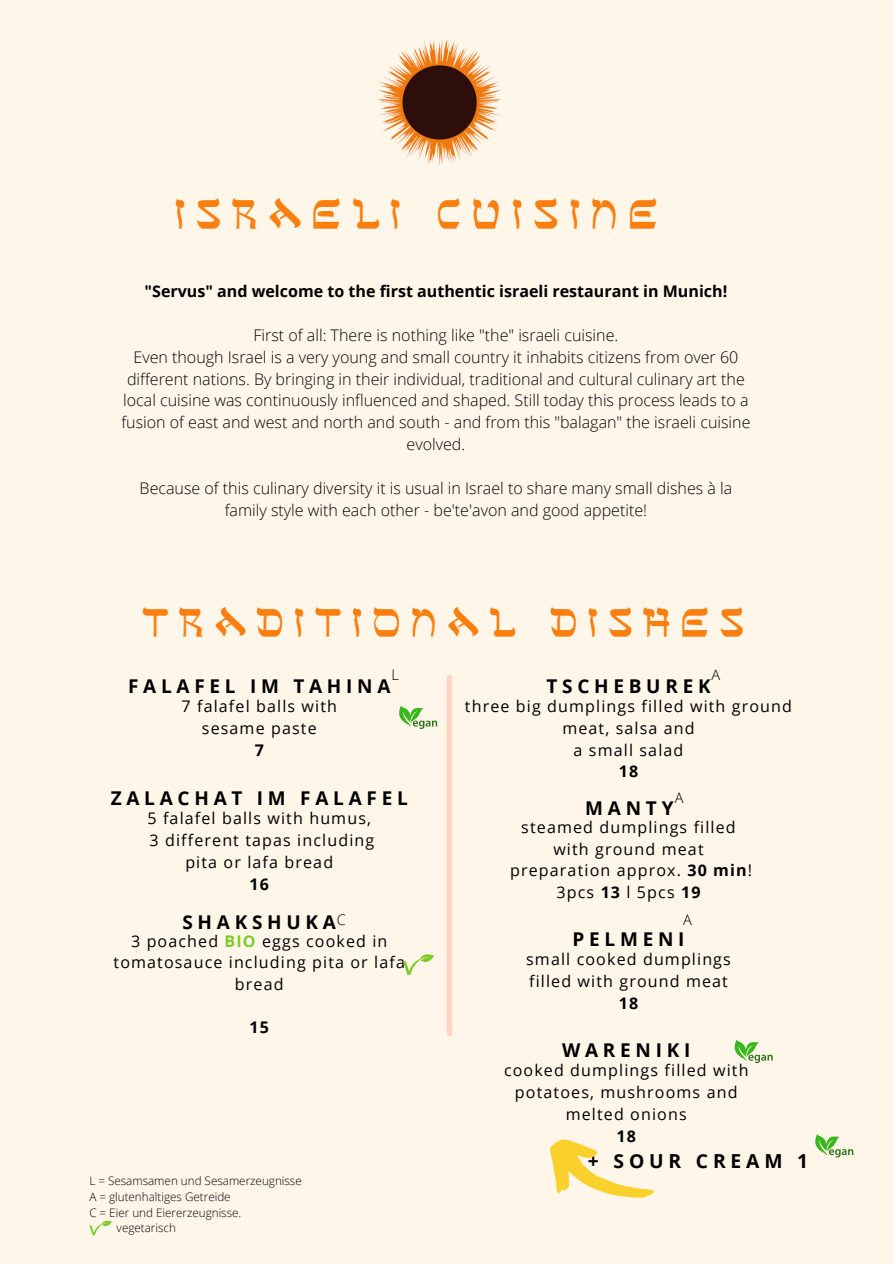
<style>
.page{position:relative;width:893px;height:1264px;background:#fff}
.page>*{position:absolute;margin:0;border:0;box-sizing:border-box;transform-origin:0 0}
.t1{font:43.35px "Sefer AH";letter-spacing:.25em;color:#fa7f0e}
.t2{font:42px "Sefer AH";letter-spacing:.25em;color:#fa7f0e}
.t3{font:700 19.2px "Open Sans";letter-spacing:.25em;color:#000}
.t4{font:700 18.9px "Open Sans";letter-spacing:.25em;color:#000}
.t5{font:300 16.05px/21.9px "Open Sans";color:#000;text-align:center}
.t6{font:16.05px/21.9px "Open Sans";letter-spacing:.07em;color:#000;text-align:center}
.t7{font:700 16.05px "Open Sans";color:#000}
.t8{font:300 14.55px "Open Sans";color:#000}
.t9{font:300 11.7px "Open Sans";color:#000}
.s1{font-weight:700}
.s2{font-weight:700;color:#7ecb29}
</style>
<div class="page">
<div style="left:0;top:0;width:892px;height:1263px;background:#fff6ea"></div>
<img style="left:377px;top:39px;width:125px;height:126px">
<div style="left:446px;top:677px;width:6px;height:356px;background:#fed5c0"></div>
<svg style="left:89px;top:1220px;width:23px;height:15px"></svg>
<svg style="left:399px;top:705px;width:38px;height:24px"></svg>
<svg style="left:403px;top:954px;width:31px;height:20px"></svg>
<svg style="left:734px;top:1039px;width:38px;height:24px"></svg>
<svg style="left:815px;top:1134px;width:38px;height:23px"></svg>
<svg style="left:550px;top:1139px;width:104px;height:59px"></svg>
<p class="t1" style="left:174px;top:188px;width:485px">ISRAELI CUISINE</p>
<p class="t7" style="left:145px;top:280px;width:584px">"Servus" and welcome to the first authentic israeli restaurant in Munich!</p>
<p class="t5" style="left:121px;top:323px;width:630px">First of all: There is nothing like "the" israeli cuisine.<br>Even though Israel is a very young and small country it inhabits citizens from over 60 different nations. By bringing in their individual, traditional and cultural culinary art the local cuisine was continuously influenced and shaped. Still today this process leads to a fusion of east and west and north and south - and from this "balagan" the israeli cuisine evolved.</p>
<p class="t5" style="left:140px;top:477px;width:594px">Because of this culinary diversity it is usual in Israel to share many small dishes à la family style with each other - be'te'avon and good appetite!</p>
<h3 class="t2" style="left:142px;top:597px;width:603px">TRADITIONAL DISHES</h3>
<h2 class="t8" style="left:391px;top:665px;width:9px">L</h2>
<h1 class="t4" style="left:128px;top:672px;width:264px">FALAFEL IM TAHINA</h1>
<h3 class="t6" style="left:181px;top:694px;width:157px">7 falafel balls with sesame paste<br><span class="s1">7</span></h3>
<p class="t4" style="left:111px;top:784px;width:298px">ZALACHAT IM FALAFEL</p>
<p class="t6" style="left:147px;top:807px;width:228px">5 falafel balls with humus,<br>3 different tapas including pita or lafa bread<br><span class="s1">16</span></p>
<p class="t4" style="left:182px;top:908px;width:155px">SHAKSHUKA</p>
<p class="t6" style="left:114px;top:930px;width:293px;line-height:21.3px">3 poached <span class="s2">BIO</span> eggs cooked in tomatosauce including pita or lafa bread</p>
<p class="t7" style="left:249px;top:1015px;width:21px">15</p>
<h4 class="t8" style="left:337px;top:909px;width:11px">C</h4>
<h4 class="t9" style="left:89px;top:1172px;width:214px">L = Sesamsamen und Sesamerzeugnisse</h4>
<h4 class="t9" style="left:89px;top:1188px;width:143px">A = glutenhaltiges Getreide</h4>
<h1 class="t9" style="left:89px;top:1203px;width:153px">C = Eier und Eiererzeugnisse.</h1>
<p class="t9" style="left:117px;top:1219px;width:61px">vegetarisch</p>
<p class="t8" style="left:711px;top:665px;width:10px">A</p>
<h4 class="t4" style="left:546px;top:672px;width:166px">TSCHEBUREK</h4>
<p class="t6" style="left:465px;top:694px;width:328px">three big dumplings filled with ground meat, salsa and<br>a small salad<br><span class="s1">18</span></p>
<h2 class="t4" style="left:585px;top:795px;width:90px">MANTY</h2>
<h4 class="t6" style="left:510px;top:816px;width:243px;line-height:21.3px">steamed dumplings filled with ground meat preparation approx. <span class="s1">30 min</span>!<br>3pcs <span class="s1">13</span> l 5pcs <span class="s1">19</span></h4>
<h2 class="t4" style="left:572px;top:925px;width:113px">PELMENI</h2>
<h4 class="t6" style="left:526px;top:947px;width:206px">small cooked dumplings filled with ground meat<br><span class="s1">18</span></h4>
<h2 class="t8" style="left:674px;top:787px;width:10px">A</h2>
<h4 class="t8" style="left:683px;top:909px;width:10px">A</h4>
<p class="t4" style="left:562px;top:1037px;width:130px">WARENIKI</p>
<h2 class="t6" style="left:504px;top:1058px;width:246px">cooked dumplings filled with potatoes, mushrooms and melted onions<br><span class="s1">18</span></h2>
<h4 class="t3" style="left:588px;top:1147px;width:222px">+ SOUR CREAM 1</h4>
</div>
